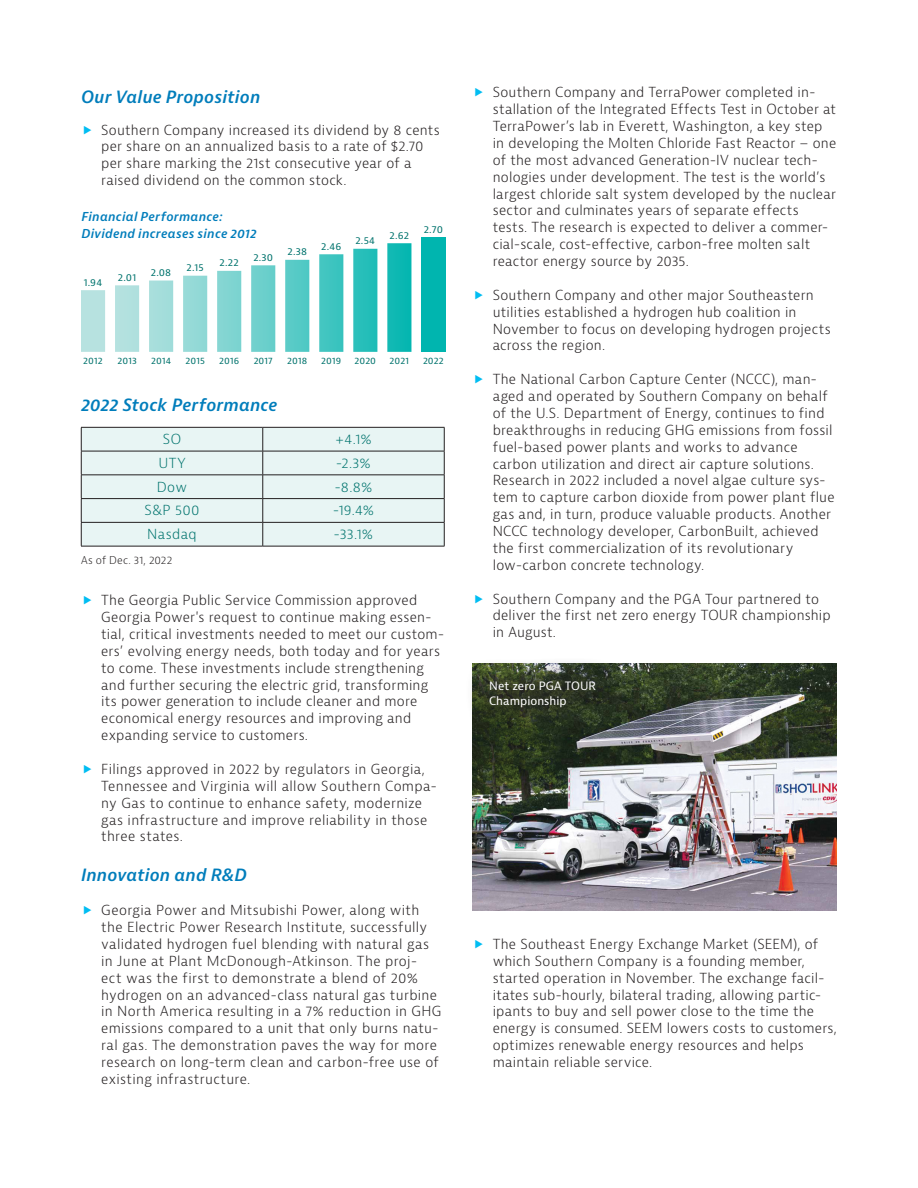
<style>
.page{position:relative;width:918px;height:1188px;background:#fff}
.page>*{position:absolute;margin:0;border:0;box-sizing:border-box;transform-origin:0 0}
.t1{font:italic 600 16.5px "Bernina Sans";letter-spacing:.01em;color:#007dbb}
.t2{font:300 13.5px/16.8px "Bernina Sans";letter-spacing:.02em;color:#231f20}
.t3{font:300 13.5px "Bernina Sans";letter-spacing:.025em;color:#00736d}
.t4{font:italic 600 12px "Bernina Sans";letter-spacing:.025em;color:#007dbb}
.t5{font:11.25px/15px "Bernina Sans";letter-spacing:.005em;color:#fff}
.t6{font:300 10.5px "Bernina Sans";letter-spacing:.015em;color:#231f20}
.t7{font:9.75px "Bernina Sans";letter-spacing:.015em;color:#00736d}
.t8{font:9px "Bernina Sans";letter-spacing:.01em;color:#00736d}
</style>
<div class="page">
<img style="left:472px;top:663px;width:365px;height:248px">
<div style="left:465px;top:656px;width:155px;height:75px;background:#231f20;opacity:.8"></div>
<svg style="left:81px;top:243px;width:330px;height:109px"></svg>
<div style="left:421px;top:238px;width:24px;height:114px;background:#00b5af"></div>
<svg style="left:81px;top:427px;width:364px;height:119px"></svg>
<hr style="left:81px;top:546px;width:182px;height:1px;background:#231f20">
<hr style="left:263px;top:546px;width:182px;height:1px;background:#231f20">
<p class="t1" style="left:81px;top:86px;width:181px">Our Value Proposition</p>
<p class="t2" style="left:101px;top:121px;width:340px">Southern Company increased its dividend by 8 cents per share on an annualized basis to a rate of $2.70 per share marking the 21st consecutive year of a raised dividend on the common stock.</p>
<p class="t4" style="left:81px;top:208px;width:143px">Financial Performance:</p>
<p class="t4" style="left:81px;top:226px;width:177px">Dividend increases since 2012</p>
<p class="t7" style="left:84px;top:276px;width:20px">1.94</p>
<p class="t7" style="left:118px;top:271px;width:20px">2.01</p>
<p class="t7" style="left:151px;top:266px;width:22px">2.08</p>
<p class="t7" style="left:187px;top:261px;width:18px">2.15</p>
<p class="t7" style="left:220px;top:256px;width:21px">2.22</p>
<p class="t7" style="left:253px;top:251px;width:21px">2.30</p>
<p class="t7" style="left:288px;top:245px;width:21px">2.38</p>
<p class="t7" style="left:321px;top:240px;width:22px">2.46</p>
<p class="t7" style="left:355px;top:234px;width:21px">2.54</p>
<p class="t7" style="left:390px;top:229px;width:21px">2.62</p>
<p class="t7" style="left:424px;top:223px;width:21px">2.70</p>
<p class="t8" style="left:83px;top:355px;width:21px">2012</p>
<p class="t8" style="left:118px;top:355px;width:21px">2013</p>
<p class="t8" style="left:151px;top:355px;width:22px">2014</p>
<p class="t8" style="left:185px;top:355px;width:21px">2015</p>
<p class="t8" style="left:219px;top:355px;width:22px">2016</p>
<p class="t8" style="left:254px;top:355px;width:21px">2017</p>
<p class="t8" style="left:287px;top:355px;width:22px">2018</p>
<p class="t8" style="left:321px;top:355px;width:22px">2019</p>
<p class="t8" style="left:355px;top:355px;width:23px">2020</p>
<p class="t8" style="left:390px;top:355px;width:21px">2021</p>
<p class="t8" style="left:423px;top:355px;width:22px">2022</p>
<p class="t1" style="left:81px;top:394px;width:198px">2022 Stock Performance</p>
<p class="t3" style="left:163px;top:430px;width:20px">SO</p>
<p class="t3" style="left:335px;top:430px;width:38px">+4.1%</p>
<p class="t3" style="left:158px;top:454px;width:29px">UTY</p>
<p class="t3" style="left:336px;top:454px;width:36px">-2.3%</p>
<p class="t3" style="left:157px;top:478px;width:32px">Dow</p>
<p class="t3" style="left:335px;top:478px;width:39px">-8.8%</p>
<p class="t3" style="left:145px;top:501px;width:56px">S&amp;P 500</p>
<p class="t3" style="left:333px;top:501px;width:42px">-19.4%</p>
<p class="t3" style="left:147px;top:525px;width:51px">Nasdaq</p>
<p class="t3" style="left:334px;top:525px;width:41px">-33.1%</p>
<p class="t6" style="left:81px;top:553px;width:93px">As of Dec. 31, 2022</p>
<p class="t2" style="left:101px;top:592px;width:344px">The Georgia Public Service Commission approved Georgia Power's request to continue making essen&shy;tial, critical investments needed to meet our custom&shy;ers’ evolving energy needs, both today and for years to come. These investments include strengthening and further securing the electric grid, transforming its power generation to include cleaner and more economical energy resources and improving and expanding service to customers.</p>
<p class="t2" style="left:101px;top:761px;width:337px">Filings approved in 2022 by regulators in Georgia, Tennessee and Virginia will allow Southern Compa&shy;ny Gas to continue to enhance safety, modernize gas infrastructure and improve reliability in those three states.</p>
<p class="t1" style="left:81px;top:865px;width:168px">Innovation and R&amp;D</p>
<p class="t2" style="left:101px;top:902px;width:342px">Georgia Power and Mitsubishi Power, along with the Electric Power Research Institute, successfully validated hydrogen fuel blending with natural gas in June at Plant McDonough-Atkinson. The proj-<br>ect was the first to demonstrate a blend of 20% hydrogen on an advanced-class natural gas turbine in North America resulting in a 7% reduction in GHG emissions compared to a unit that only burns natu&shy;ral gas. The demonstration paves the way for more research on long-term clean and carbon-free use of existing infrastructure.</p>
<p class="t2" style="left:493px;top:84px;width:345px">Southern Company and TerraPower completed in&shy;stallation of the Integrated Effects Test in October at TerraPower’s lab in Everett, Washington, a key step in developing the Molten Chloride Fast Reactor – one of the most advanced Generation-IV nuclear tech&shy;nologies under development. The test is the world’s largest chloride salt system developed by the nuclear sector and culminates years of separate effects tests. The research is expected to deliver a commer&shy;cial-scale, cost-effective, carbon-free molten salt reactor energy source by 2035.</p>
<p class="t2" style="left:493px;top:287px;width:340px">Southern Company and other major Southeastern utilities established a hydrogen hub coalition in November to focus on developing hydrogen projects across the region.</p>
<p class="t2" style="left:493px;top:371px;width:343px">The National Carbon Capture Center (NCCC), man&shy;aged and operated by Southern Company on behalf of the U.S. Department of Energy, continues to find breakthroughs in reducing GHG emissions from fossil fuel-based power plants and works to advance carbon utilization and direct air capture solutions.<br>Research in 2022 included a novel algae culture sys&shy;tem to capture carbon dioxide from power plant flue gas and, in turn, produce valuable products. Another NCCC technology developer, CarbonBuilt, achieved the first commercialization of its revolutionary low-carbon concrete technology.</p>
<p class="t2" style="left:493px;top:590px;width:339px">Southern Company and the PGA Tour partnered to deliver the first net zero energy TOUR championship in August.</p>
<p class="t5" style="left:489px;top:679px;width:108px">Net zero PGA TOUR<br>Championship</p>
<p class="t2" style="left:493px;top:936px;width:346px">The Southeast Energy Exchange Market (SEEM), of which Southern Company is a founding member, started operation in November. The exchange facil&shy;itates sub-hourly, bilateral trading, allowing partic&shy;ipants to buy and sell power close to the time the energy is consumed. SEEM lowers costs to customers, optimizes renewable energy resources and helps maintain reliable service.</p>
</div>
